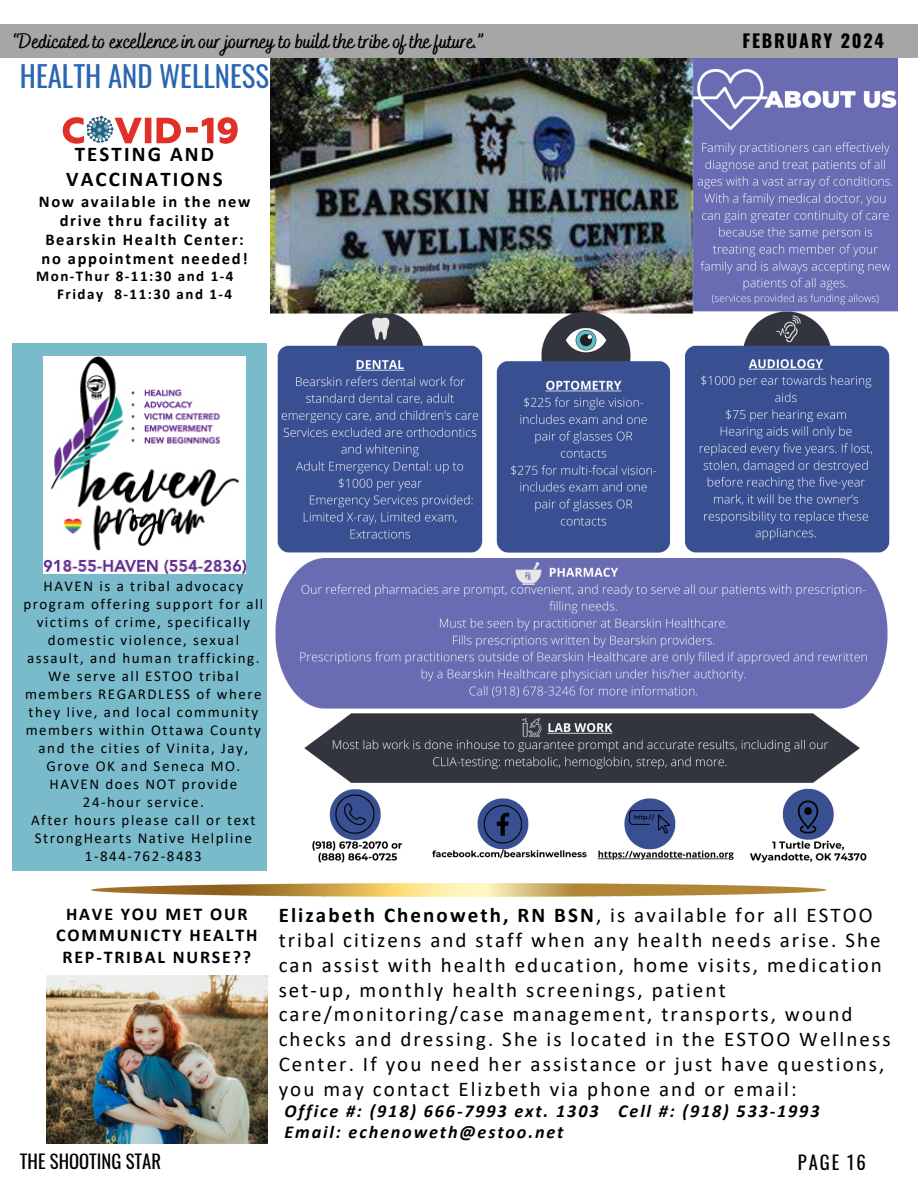
<style>
.page{position:relative;width:918px;height:1188px;background:#fff}
.page>*{position:absolute;margin:0;border:0;box-sizing:border-box;transform-origin:0 0}
.t1{font:28.8px "Oswald";color:#2a66af}
.t2{font:21px/24.8px "Calibri";letter-spacing:.1em;color:#000}
.t3{font:700 21px/24.8px "Calibri";letter-spacing:.1em;color:#000;text-align:center}
.t4{font:700 20.7px "Bakerie Smooth";color:#000}
.t5{font:18.75px "Oswald";letter-spacing:.1em;color:#000}
.t6{font:18.6px "Oswald";color:#000}
.t7{font:italic 700 18.15px/21.3px "Calibri";letter-spacing:.1em;color:#000}
.t8{font:700 18px/21.3px "Calibri";letter-spacing:.1em;color:#000;text-align:center}
.t9{font:700 18px "Oswald";letter-spacing:.1em;color:#000}
.t10{font:700 16.5px/19.2px "Calibri";letter-spacing:.1em;color:#000;text-align:center}
.t11{font:15px/18px "Calibri";letter-spacing:.1em;color:#000;text-align:center}
.t12{font:700 15px/18px "Calibri";letter-spacing:.1em;color:#000;text-align:right}
.s1{font-weight:700}
</style>
<div class="page">
<img style="left:47px;top:975px;width:220px;height:168px">
<img style="left:92px;top:884px;width:734px;height:12px">
<img style="left:271px;top:59px;width:626px;height:804px">
<svg style="left:63px;top:116px;width:79px;height:28px"></svg>
<div style="left:145px;top:118px;width:6px;height:25px;background:#e13028"></div>
<svg style="left:156px;top:118px;width:25px;height:25px"></svg>
<div style="left:186px;top:127px;width:12px;height:6px;background:#e13028"></div>
<svg style="left:202px;top:117px;width:36px;height:27px"></svg>
<div style="left:13px;top:343px;width:254px;height:527px;background:#7abbcb"></div>
<img style="left:44px;top:356px;width:201px;height:217px">
<div style="left:0;top:24px;width:918px;height:34px;background:#a6a6a6"></div>
<p class="t4" style="left:13px;top:29px;width:472px">“Dedicated to excellence in our journey to build the tribe of the future.”</p>
<p class="t9" style="left:742px;top:27px;width:143px">FEBRUARY 2024</p>
<h1 class="t1" style="left:20px;top:54px;width:251px">HEALTH AND WELLNESS</h1>
<p class="t3" style="left:66px;top:143px;width:158px">TESTING AND<br>VACCINATIONS</p>
<p class="t10" style="left:39px;top:193px;width:213px">Now available in the new drive thru facility at<br>Bearskin Health Center: no appointment needed!</p>
<p class="t12" style="left:36px;top:268px;width:199px">Mon-Thur 8-11:30 and 1-4<br>Friday 8-11:30 and 1-4</p>
<p class="t11" style="left:23px;top:579px;width:242px">HAVEN is a tribal advocacy program offering support for all victims of crime, specifically domestic violence, sexual assault, and human trafficking.<br>We serve all ESTOO tribal members REGARDLESS of where they live, and local community members within Ottawa County and the cities of Vinita, Jay,<br>Grove OK and Seneca MO.<br>HAVEN does NOT provide<br>24-hour service.<br>After hours please call or text<br>StrongHearts Native Helpline<br>1-844-762-8483</p>
<p class="t8" style="left:56px;top:905px;width:203px">HAVE YOU MET OUR<br>COMMUNICTY HEALTH<br>REP-TRIBAL NURSE??</p>
<p class="t2" style="left:279px;top:905px;width:613px"><span class="s1">Elizabeth Chenoweth, RN BSN</span>, is available for all ESTOO tribal citizens and staff when any health needs arise. She can assist with health education, home visits, medication set-up, monthly health screenings, patient care/monitoring/case management, transports, wound checks and dressing. She is located in the ESTOO Wellness Center. If you need her assistance or just have questions, you may contact Elizbeth via phone and or email:</p>
<p class="t7" style="left:285px;top:1102px;width:536px">Office #: (918) 666-7993 ext. 1303 Cell #: (918) 533-1993<br>Email: echenoweth@estoo.net</p>
<p class="t6" style="left:20px;top:1147px;width:143px">THE SHOOTING STAR</p>
<p class="t5" style="left:798px;top:1148px;width:69px">PAGE 16</p>
</div>
